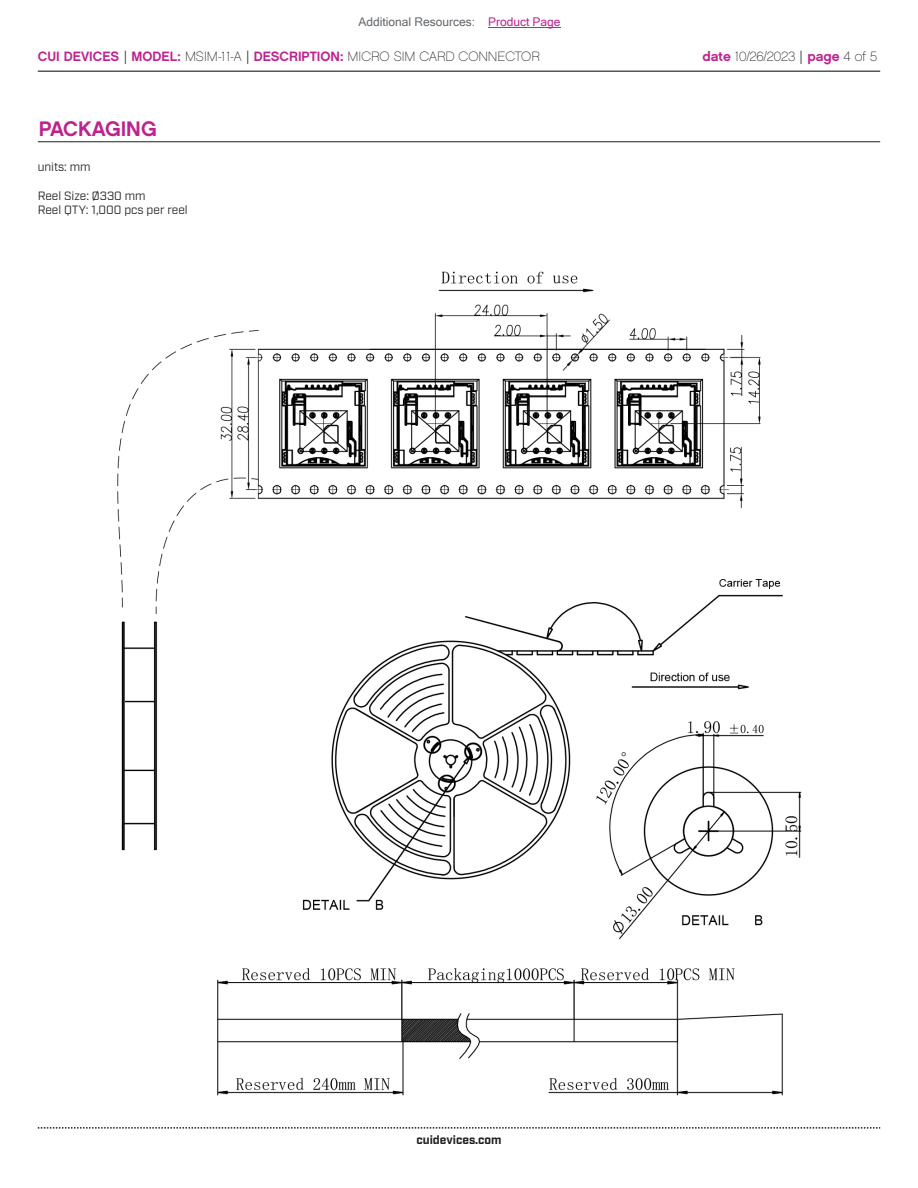
<style>
.page{position:relative;width:918px;height:1188px;background:#fff}
.page>*{position:absolute;margin:0;border:0;box-sizing:border-box;transform-origin:0 0}
.t1{font:21px "Chalet New York Nineteen Sixty";color:#bd238f}
.t2{font:13.5px "Chalet Paris Nineteen Sixty";color:#231f20}
.t3{font:12px/14.4px "Industry";color:#231f20}
.t4{font:12px "Microsoft Sans Serif";color:#63676b}
.t5{font:700 12px "Industry";color:#231f20}
.s1{color:#bd238f}
.s2{font-family:"Chalet New York Nineteen Sixty";color:#bd238f}
.s3{font-family:"Industry"}
</style>
<div class="page">
<hr style="left:38px;top:71px;width:842px;height:1px;background:#231f20">
<svg style="left:38px;top:1127px;width:842px;height:2px"></svg>
<img style="left:117px;top:271px;width:685px;height:825px">
<hr style="left:38px;top:141px;width:842px;height:1px;background:#231f20">
<hr style="left:488px;top:27px;width:73px;height:1px;background:#bd238f">
<p class="t4" style="left:358px;top:15px;width:204px">Additional Resources: <span class="s1">Product Page</span></p>
<p class="t2" style="left:38px;top:48px;width:504px"><span class="s2">CUI DEVICES</span> <span class="s3">|</span> <span class="s2">MODEL:</span> MSIM-11-A <span class="s3">|</span> <span class="s2">DESCRIPTION:</span> MICRO SIM CARD CONNECTOR</p>
<p class="t2" style="left:702px;top:48px;width:176px"><span class="s2">date</span> 10/26/2023 <span class="s3">|</span> <span class="s2">page</span> 4 of 5</p>
<h1 class="t1" style="left:39px;top:115px;width:119px">PACKAGING</h1>
<p class="t3" style="left:38px;top:160px;width:54px">units: mm</p>
<p class="t3" style="left:38px;top:189px;width:151px">Reel Size: Ø330 mm<br>Reel QTY: 1,000 pcs per reel</p>
<p class="t5" style="left:416px;top:1132px;width:87px">cuidevices.com</p>
</div>
